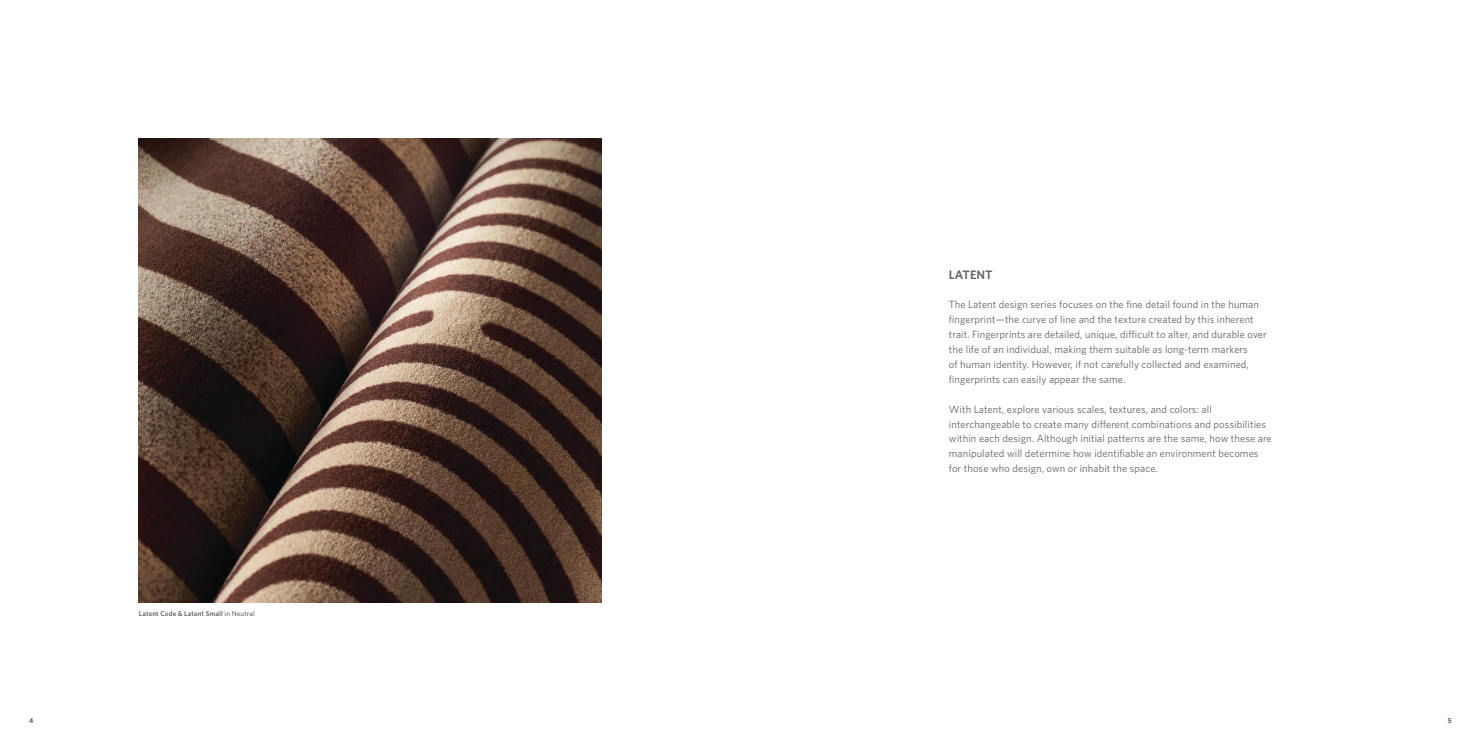
<style>
.page{position:relative;width:1481px;height:741px;background:#fff}
.page>*{position:absolute;margin:0;border:0;box-sizing:border-box;transform-origin:0 0}
.t1{font:600 12.25px "Whitney";letter-spacing:.01em;color:#626467}
.t2{font:10.5px/14.9px "Whitney";letter-spacing:.01em;color:#626467}
.t3{font:600 7px "Whitney";letter-spacing:.025em;color:#626467}
.t4{font:700 7px "Whitney";color:#626467}
.s1{font-weight:500}
</style>
<div class="page">
<img style="left:139px;top:139px;width:463px;height:463px">
<p class="t3" style="left:139px;top:608px;width:118px">Latent Code &amp; Latent Small <span class="s1">in Neutral</span></p>
<p class="t1" style="left:949px;top:266px;width:45px">LATENT</p>
<p class="t2" style="left:949px;top:297px;width:319px">The Latent design series focuses on the fine detail found in the human fingerprint—the curve of line and the texture created by this inherent trait. Fingerprints are detailed, unique, difficult to alter, and durable over the life of an individual, making them suitable as long-term markers<br>of human identity. However, if not carefully collected and examined, fingerprints can easily appear the same.</p>
<p class="t2" style="left:949px;top:401px;width:324px">With Latent, explore various scales, textures, and colors: all interchangeable to create many different combinations and possibilities within each design. Although initial patterns are the same, how these are manipulated will determine how identifiable an environment becomes for those who design, own or inhabit the space.</p>
<p class="t4" style="left:29px;top:715px;width:6px">4</p>
<p class="t4" style="left:1447px;top:715px;width:5px">5</p>
</div>
